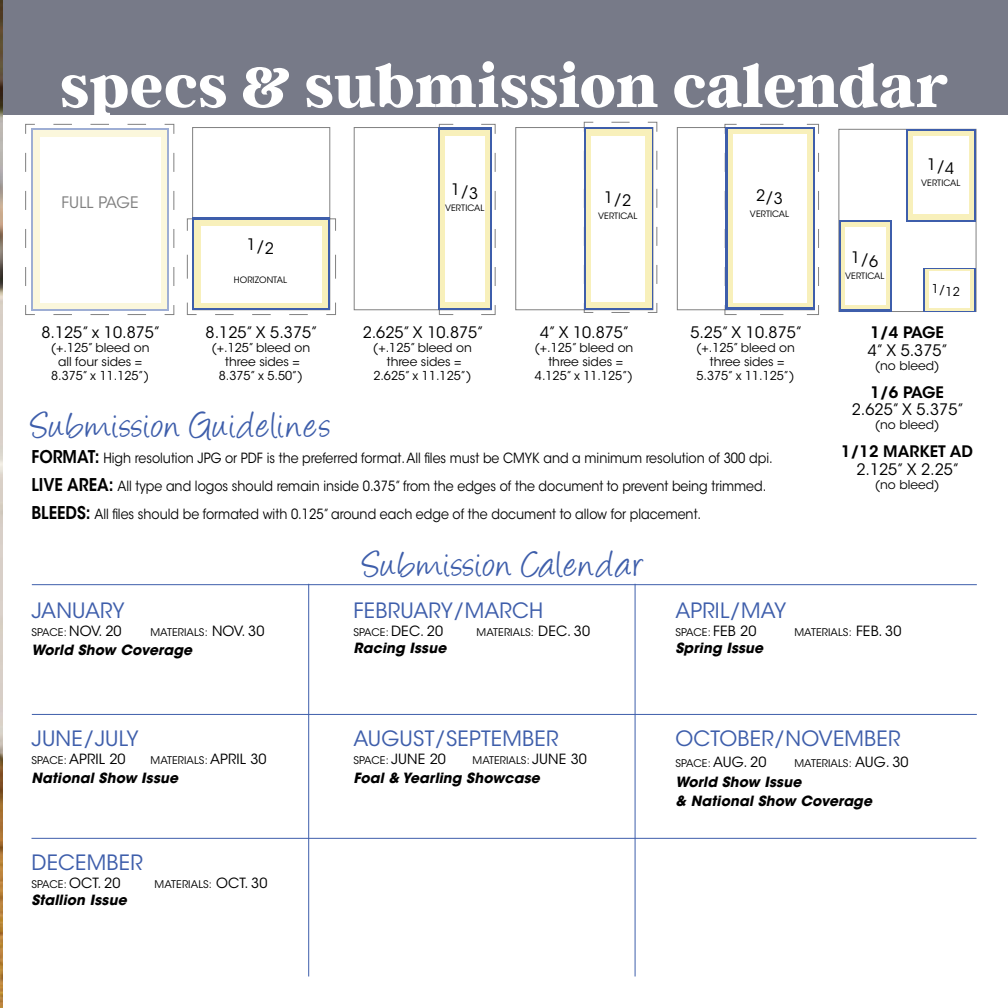
<style>
.page{position:relative;width:1008px;height:1008px;background:#fff}
.page>*{position:absolute;margin:0;border:0;box-sizing:border-box;transform-origin:0 0}
.t1{font:800 63px "Argent CF";color:#fff}
.t2{font:42px "Angelina";letter-spacing:.035em;color:#3e5eab}
.t3{font:21px "ITC Avant Garde Std";letter-spacing:.01em;color:#3e5eab}
.t4{font:15.75px "ITC Avant Garde Std";color:#000}
.t5{font:600 15.75px "ITC Avant Garde Std";color:#000}
.t6{font:14px/28px "ITC Avant Garde Std";color:#000;scale:.9 1}
.t7{font:italic 700 14px/19.2px "ITC Avant Garde Std";letter-spacing:.01em;color:#000}
.t8{font:14px "ITC Avant Garde Std";color:#000}
.t9{font:12.25px/14px "ITC Avant Garde Std";color:#000;text-align:center}
.t10{font:10.5px "ITC Avant Garde Std";letter-spacing:.01em;color:#000}
.t11{font:8.75px "ITC Avant Garde Std";letter-spacing:.01em;color:#000}
.s1{font-weight:600;font-size:17.5px}
.s2{font-size:14px}
.s3{font-size:10.5px}
</style>
<div class="page">
<svg style="left:724px;top:123px;width:95px;height:192px"></svg>
<svg style="left:583px;top:121px;width:75px;height:192px"></svg>
<svg style="left:438px;top:123px;width:58px;height:192px"></svg>
<svg style="left:186px;top:218px;width:150px;height:97px"></svg>
<div style="left:0;top:0;width:1008px;height:115px;background:#777a88"></div>
<div style="left:438px;top:128px;width:53px;height:182px;background:linear-gradient(to right,#3e5eab,#3e5eab)"></div>
<div style="left:440px;top:130px;width:49px;height:178px;background:#f8f0bb"></div>
<div style="left:445px;top:136px;width:39px;height:166px;background:#fff"></div>
<div style="left:193px;top:217px;width:137px;height:93px;background:linear-gradient(to right,#3e5eab,#3e5eab)"></div>
<div style="left:195px;top:220px;width:133px;height:88px;background:#f8f0bb"></div>
<div style="left:201px;top:226px;width:121px;height:77px;background:#fff"></div>
<div style="left:677px;top:128px;width:137px;height:182px;background:#fff"></div>
<div style="left:725px;top:128px;width:89px;height:182px;background:linear-gradient(to right,#3e5eab,#3e5eab)"></div>
<div style="left:728px;top:130px;width:84px;height:177px;background:#f8f0bb"></div>
<div style="left:733px;top:135px;width:74px;height:168px;background:#fff"></div>
<div style="left:516px;top:128px;width:137px;height:182px;background:#fff"></div>
<div style="left:584px;top:128px;width:69px;height:182px;background:linear-gradient(to right,#3e5eab,#3e5eab)"></div>
<div style="left:586px;top:130px;width:65px;height:178px;background:#f8f0bb"></div>
<div style="left:592px;top:136px;width:53px;height:166px;background:#fff"></div>
<div style="left:906px;top:129px;width:70px;height:93px;background:#3e5eab"></div>
<div style="left:908px;top:131px;width:66px;height:89px;background:#f8f0bb"></div>
<div style="left:913px;top:136px;width:56px;height:78px;background:#fff"></div>
<div style="left:839px;top:220px;width:53px;height:92px;background:#3e5eab"></div>
<div style="left:841px;top:222px;width:49px;height:87px;background:#f8f0bb"></div>
<div style="left:845px;top:227px;width:40px;height:78px;background:#fff"></div>
<hr style="left:32px;top:714px;width:945px;height:1px;background:#3e5eab">
<hr style="left:32px;top:838px;width:944px;height:1px;background:#3e5eab">
<hr style="left:32px;top:584px;width:945px;height:1px;background:#3e5eab">
<hr style="left:308px;top:584px;width:1px;height:393px;background:#3e5eab">
<hr style="left:635px;top:584px;width:1px;height:393px;background:#3e5eab">
<img style="left:0;top:0;width:2px;height:1008px">
<div style="left:923px;top:268px;width:53px;height:43px;background:#3e5eab"></div>
<div style="left:925px;top:269px;width:49px;height:41px;background:#f8f0bb"></div>
<div style="left:929px;top:271px;width:40px;height:37px;background:#fff"></div>
<svg style="left:25px;top:123px;width:150px;height:192px"></svg>
<h1 class="t1" style="left:60px;top:52px;width:890px">specs &amp; submission calendar</h1>
<p class="t4" style="left:61px;top:192px;width:79px">FULL PAGE</p>
<p class="t4" style="left:42px;top:323px;width:121px">8.125” x 10.875”</p>
<p class="t9" style="left:51px;top:341px;width:100px">(+.125” bleed on all four sides =<br>8.375” x 11.125”)</p>
<p class="t4" style="left:247px;top:237px;width:29px">1/2</p>
<p class="t11" style="left:234px;top:275px;width:55px">HORIZONTAL</p>
<p class="t4" style="left:206px;top:323px;width:114px">8.125” X 5.375”</p>
<p class="t9" style="left:211px;top:341px;width:100px">(+.125” bleed on three sides =<br>8.375” x 5.50”)</p>
<p class="t4" style="left:451px;top:182px;width:29px">1/3</p>
<p class="t11" style="left:445px;top:203px;width:41px">VERTICAL</p>
<p class="t4" style="left:363px;top:323px;width:123px">2.625” X 10.875”</p>
<p class="t9" style="left:373px;top:341px;width:100px">(+.125” bleed on three sides =<br>2.625” x 11.125”)</p>
<p class="t4" style="left:604px;top:189px;width:29px">1/2</p>
<p class="t11" style="left:598px;top:210px;width:41px">VERTICAL</p>
<p class="t4" style="left:540px;top:323px;width:91px">4” X 10.875”</p>
<p class="t9" style="left:535px;top:341px;width:100px">(+.125” bleed on three sides =<br>4.125” x 11.125”)</p>
<p class="t4" style="left:756px;top:187px;width:29px">2/3</p>
<p class="t11" style="left:750px;top:208px;width:41px">VERTICAL</p>
<p class="t4" style="left:690px;top:323px;width:114px">5.25” X 10.875”</p>
<p class="t9" style="left:696px;top:341px;width:100px">(+.125” bleed on three sides =<br>5.375” x 11.125”)</p>
<h2 class="t2" style="left:32px;top:407px;width:301px">Submission Guidelines</h2>
<p class="t6" style="left:32px;top:444px;width:825px"><span class="s1">FORMAT:</span> High resolution JPG or PDF is the preferred format. All files must be CMYK and a minimum resolution of 300 dpi.<br><span class="s1">LIVE AREA:</span> All type and logos should remain inside 0.375” from the edges of the document to prevent being trimmed.<br><span class="s1">BLEEDS:</span> All files should be formated with 0.125” around each edge of the document to allow for placement.</p>
<h2 class="t2" style="left:363px;top:546px;width:283px">Submission Calendar</h2>
<p class="t4" style="left:851px;top:250px;width:29px">1/6</p>
<p class="t11" style="left:845px;top:270px;width:41px">VERTICAL</p>
<p class="t4" style="left:927px;top:157px;width:29px">1/4</p>
<p class="t11" style="left:921px;top:178px;width:41px">VERTICAL</p>
<p class="t9" style="left:932px;top:284px;width:30px">1/12</p>
<p class="t5" style="left:870px;top:323px;width:75px">1/4 PAGE</p>
<p class="t4" style="left:868px;top:341px;width:82px">4” X 5.375”</p>
<p class="t9" style="left:875px;top:359px;width:66px">(no bleed)</p>
<p class="t5" style="left:870px;top:382px;width:75px">1/6 PAGE</p>
<p class="t4" style="left:852px;top:400px;width:114px">2.625” X 5.375”</p>
<p class="t9" style="left:875px;top:418px;width:66px">(no bleed)</p>
<p class="t5" style="left:841px;top:442px;width:134px">1/12 MARKET AD</p>
<p class="t4" style="left:856px;top:460px;width:105px">2.125” X 2.25”</p>
<p class="t9" style="left:875px;top:478px;width:66px">(no bleed)</p>
<h3 class="t3" style="left:32px;top:598px;width:95px">JANUARY</h3>
<p class="t10" style="left:32px;top:625px;width:92px">SPACE: <span class="s2">NOV. 20</span></p>
<p class="t10" style="left:150px;top:625px;width:116px">MATERIALS: <span class="s2">NOV. 30</span></p>
<p class="t7" style="left:32px;top:640px;width:162px">World Show Coverage</p>
<h3 class="t3" style="left:32px;top:726px;width:109px">JUNE/JULY</h3>
<p class="t8" style="left:32px;top:750px;width:96px"><span class="s3">SPACE:</span> APRIL 20</p>
<p class="t10" style="left:150px;top:754px;width:118px">MATERIALS: <span class="s2">APRIL 30</span></p>
<p class="t7" style="left:31px;top:768px;width:148px">National Show Issue</p>
<h3 class="t3" style="left:32px;top:850px;width:113px">DECEMBER</h3>
<p class="t10" style="left:32px;top:878px;width:91px">SPACE: <span class="s2">OCT. 20</span></p>
<p class="t10" style="left:155px;top:878px;width:114px">MATERIALS: <span class="s2">OCT. 30</span></p>
<p class="t7" style="left:32px;top:891px;width:97px">Stallion Issue</p>
<h3 class="t3" style="left:354px;top:598px;width:191px">FEBRUARY/MARCH</h3>
<p class="t10" style="left:354px;top:625px;width:91px">SPACE: <span class="s2">DEC. 20</span></p>
<p class="t10" style="left:477px;top:625px;width:115px">MATERIALS: <span class="s2">DEC. 30</span></p>
<p class="t7" style="left:354px;top:638px;width:94px">Racing Issue</p>
<h3 class="t3" style="left:354px;top:726px;width:206px">AUGUST/SEPTEMBER</h3>
<p class="t10" style="left:354px;top:754px;width:94px">SPACE: <span class="s2">JUNE 20</span></p>
<p class="t10" style="left:472px;top:754px;width:116px">MATERIALS: <span class="s2">JUNE 30</span></p>
<p class="t7" style="left:353px;top:768px;width:188px">Foal &amp; Yearling Showcase</p>
<h3 class="t3" style="left:676px;top:598px;width:112px">APRIL/MAY</h3>
<p class="t10" style="left:676px;top:625px;width:82px">SPACE: <span class="s2">FEB 20</span></p>
<p class="t10" style="left:794px;top:625px;width:108px">MATERIALS: <span class="s2">FEB. 30</span></p>
<p class="t7" style="left:676px;top:638px;width:89px">Spring Issue</p>
<h3 class="t3" style="left:676px;top:726px;width:227px">OCTOBER/NOVEMBER</h3>
<p class="t10" style="left:676px;top:757px;width:93px">SPACE: <span class="s2">AUG. 20</span></p>
<p class="t10" style="left:794px;top:757px;width:116px">MATERIALS: <span class="s2">AUG. 30</span></p>
<p class="t7" style="left:676px;top:772px;width:198px">World Show Issue<br>&amp; National Show Coverage</p>
</div>
